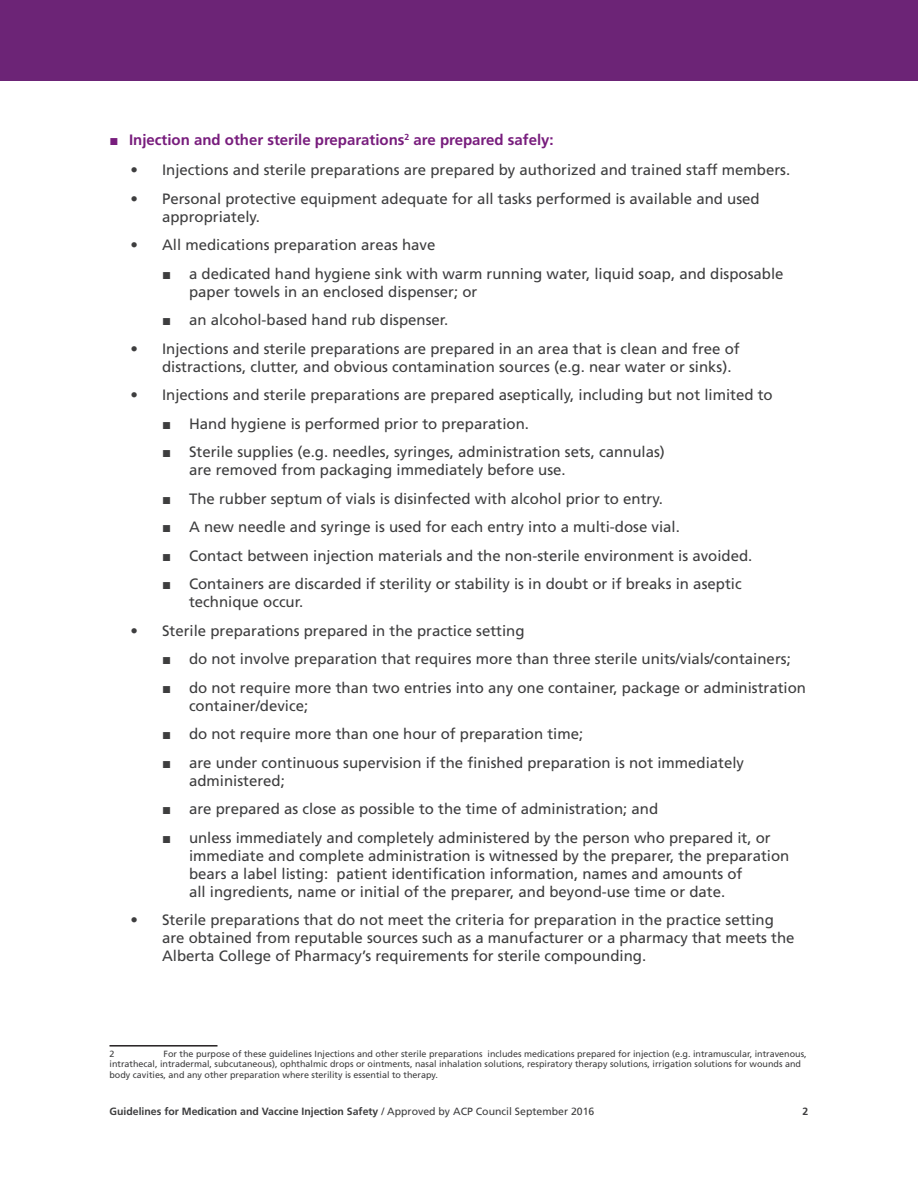
<style>
.page{position:relative;width:918px;height:1188px;background:#fff}
.page>*{position:absolute;margin:0;border:0;box-sizing:border-box;transform-origin:0 0}
.t1{font:15px/18px "Frutiger";color:#3e3e3f}
.t2{font:700 15px "Frutiger";color:#781d7d}
.t3{font:700 10.5px "Frutiger";color:#3e3e3f}
.t4{font:9px/10.8px "Frutiger";color:#3e3e3f}
.s1{font-family:"Arial";font-weight:400}
.s2{font-family:"Arial"}
.s3{font-weight:400}
</style>
<div class="page">
<hr style="left:110px;top:1045px;width:108px;height:2px;background:#231f20">
<div style="left:0;top:0;width:918px;height:80px;background:#6c2476"></div>
<p class="t2" style="left:110px;top:131px;width:446px"><span class="s1">■</span> Injection and other sterile preparations<sup>2</sup> are prepared safely:</p>
<p class="t1" style="left:130px;top:161px;width:661px">• Injections and sterile preparations are prepared by authorized and trained staff members.</p>
<p class="t1" style="left:162px;top:189px;width:599px;text-indent:-32px">• Personal protective equipment adequate for all tasks performed is available and used appropriately.</p>
<p class="t1" style="left:130px;top:236px;width:306px">• All medications preparation areas have</p>
<p class="t1" style="left:189px;top:264px;width:596px;text-indent:-27px"><span class="s2">■</span> a dedicated hand hygiene sink with warm running water, liquid soap, and disposable paper towels in an enclosed dispenser; or</p>
<p class="t1" style="left:162px;top:311px;width:288px"><span class="s2">■</span> an alcohol-based hand rub dispenser.</p>
<p class="t1" style="left:162px;top:339px;width:579px;text-indent:-32px">• Injections and sterile preparations are prepared in an area that is clean and free of distractions, clutter, and obvious contamination sources (e.g. near water or sinks).</p>
<p class="t1" style="left:130px;top:386px;width:644px">• Injections and sterile preparations are prepared aseptically, including but not limited to</p>
<p class="t1" style="left:162px;top:414px;width:369px"><span class="s2">■</span> Hand hygiene is performed prior to preparation.</p>
<p class="t1" style="left:189px;top:443px;width:477px;text-indent:-27px"><span class="s2">■</span> Sterile supplies (e.g. needles, syringes, administration sets, cannulas) are removed from packaging immediately before use.</p>
<p class="t1" style="left:162px;top:489px;width:502px"><span class="s2">■</span> The rubber septum of vials is disinfected with alcohol prior to entry.</p>
<p class="t1" style="left:162px;top:518px;width:519px"><span class="s2">■</span> A new needle and syringe is used for each entry into a multi-dose vial.</p>
<p class="t1" style="left:162px;top:546px;width:592px"><span class="s2">■</span> Contact between injection materials and the non-sterile environment is avoided.</p>
<p class="t1" style="left:189px;top:575px;width:554px;text-indent:-27px"><span class="s2">■</span> Containers are discarded if sterility or stability is in doubt or if breaks in aseptic technique occur.</p>
<p class="t1" style="left:130px;top:621px;width:396px">• Sterile preparations prepared in the practice setting</p>
<p class="t1" style="left:162px;top:650px;width:630px"><span class="s2">■</span> do not involve preparation that requires more than three sterile units/vials/containers;</p>
<p class="t1" style="left:189px;top:678px;width:619px;text-indent:-27px"><span class="s2">■</span> do not require more than two entries into any one container, package or administration container/device;</p>
<p class="t1" style="left:162px;top:725px;width:423px"><span class="s2">■</span> do not require more than one hour of preparation time;</p>
<p class="t1" style="left:189px;top:753px;width:557px;text-indent:-27px"><span class="s2">■</span> are under continuous supervision if the finished preparation is not immediately administered;</p>
<p class="t1" style="left:162px;top:800px;width:498px"><span class="s2">■</span> are prepared as close as possible to the time of administration; and</p>
<p class="t1" style="left:189px;top:828px;width:602px;text-indent:-27px"><span class="s2">■</span> unless immediately and completely administered by the person who prepared it, or immediate and complete administration is witnessed by the preparer, the preparation bears a label listing: patient identification information, names and amounts of<br>all ingredients, name or initial of the preparer, and beyond-use time or date.</p>
<p class="t1" style="left:162px;top:911px;width:634px;text-indent:-32px">• Sterile preparations that do not meet the criteria for preparation in the practice setting are obtained from reputable sources such as a manufacturer or a pharmacy that meets the<br>Alberta College of Pharmacy’s requirements for sterile compounding.</p>
<p class="t4" style="left:110px;top:1048px;width:699px;text-indent:54px">For the purpose of these guidelines Injections and other sterile preparations includes medications prepared for injection (e.g. intramuscular, intravenous, intrathecal, intradermal, subcutaneous), ophthalmic drops or ointments, nasal inhalation solutions, respiratory therapy solutions, irrigation solutions for wounds and body cavities, and any other preparation where sterility is essential to therapy.</p>
<p class="t4" style="left:110px;top:1048px;width:7px">2</p>
<p class="t3" style="left:110px;top:1105px;width:486px">Guidelines for Medication and Vaccine Injection Safety <span class="s3">/ Approved by ACP Council September 2016</span></p>
<p class="t3" style="left:803px;top:1105px;width:7px">2</p>
</div>
